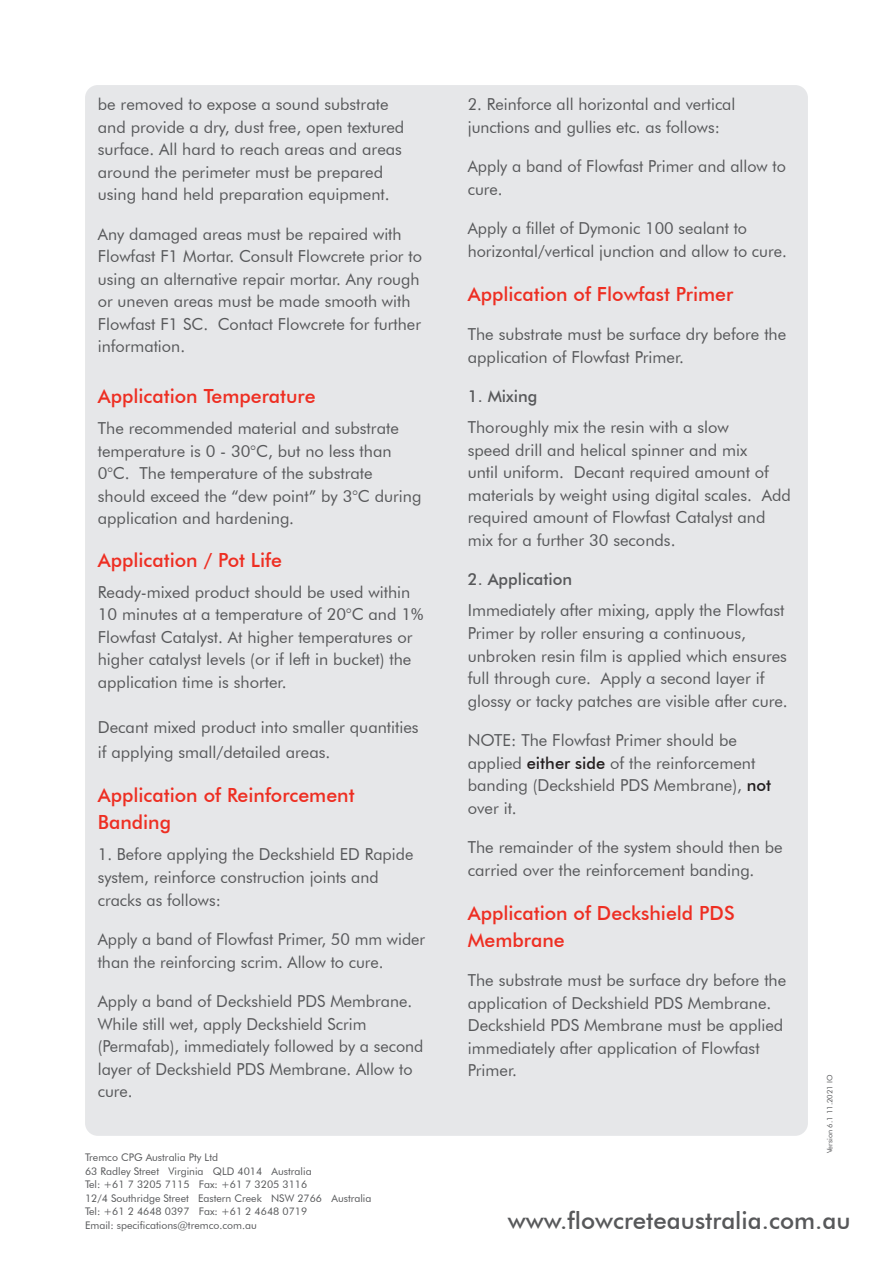
<style>
.page{position:relative;width:893px;height:1263px;background:#fff}
.page>*{position:absolute;margin:0;border:0;box-sizing:border-box;transform-origin:0 0}
.t1{font:500 24px "Futura BT";color:#57585a}
.t2{font:500 19.5px/27px "Futura BT";color:#ee2e22}
.t3{font:16.5px/22.5px "Futura BT";color:#57585a}
.t4{font:500 16.5px "Futura BT";color:#57585a}
.t5{font:10.5px/13.5px "Futura BT";color:#57585a}
.t6{font:7.5px "Futura BT";color:#57585a}
.s1{font-weight:500;color:#231f20}
</style>
<div class="page">
<div style="left:85px;top:85px;width:723px;height:1051px;background:#e6e7e9;border-radius:13px"></div>
<p class="t3" style="left:98px;top:93px;width:308px">be removed to expose a sound substrate and provide a dry, dust free, open textured surface. All hard to reach areas and areas around the perimeter must be prepared using hand held preparation equipment.</p>
<p class="t3" style="left:98px;top:223px;width:326px">Any damaged areas must be repaired with Flowfast F1 Mortar. Consult Flowcrete prior to using an alternative repair mortar. Any rough or uneven areas must be made smooth with Flowfast F1 SC. Contact Flowcrete for further information.</p>
<p class="t2" style="left:98px;top:383px;width:219px">Application Temperature</p>
<p class="t3" style="left:98px;top:417px;width:325px">The recommended material and substrate temperature is 0 - 30°C, but no less than 0°C. The temperature of the substrate should exceed the “dew point” by 3°C during application and hardening.</p>
<p class="t2" style="left:98px;top:546px;width:186px">Application / Pot Life</p>
<p class="t3" style="left:98px;top:581px;width:327px">Ready-mixed product should be used within 10 minutes at a temperature of 20°C and 1% Flowfast Catalyst. At higher temperatures or higher catalyst levels (or if left in bucket) the application time is shorter.</p>
<p class="t3" style="left:98px;top:714px;width:322px;line-height:25.5px">Decant mixed product into smaller quantities if applying small/detailed areas.</p>
<p class="t2" style="left:98px;top:782px;width:258px">Application of Reinforcement<br>Banding</p>
<p class="t3" style="left:98px;top:843px;width:317px">1. Before applying the Deckshield ED Rapide system, reinforce construction joints and cracks as follows:</p>
<p class="t3" style="left:98px;top:928px;width:329px">Apply a band of Flowfast Primer, 50 mm wider than the reinforcing scrim. Allow to cure.</p>
<p class="t3" style="left:98px;top:990px;width:327px">Apply a band of Deckshield PDS Membrane.<br>While still wet, apply Deckshield Scrim (Permafab), immediately followed by a second layer of Deckshield PDS Membrane. Allow to cure.</p>
<p class="t5" style="left:85px;top:1151px;width:288px">Tremco CPG Australia Pty Ltd<br>63 Radley Street Virginia QLD 4014 Australia<br>Tel: +61 7 3205 7115 Fax: +61 7 3205 3116<br>12/4 Southridge Street Eastern Creek NSW 2766 Australia Tel: +61 2 4648 0397 Fax: +61 2 4648 0719<br>Email: specifications@tremco.com.au</p>
<p class="t3" style="left:468px;top:93px;width:269px">2. Reinforce all horizontal and vertical junctions and gullies etc. as follows:</p>
<p class="t3" style="left:468px;top:155px;width:320px">Apply a band of Flowfast Primer and allow to cure.</p>
<p class="t3" style="left:468px;top:217px;width:321px">Apply a fillet of Dymonic 100 sealant to horizontal/vertical junction and allow to cure.</p>
<p class="t2" style="left:468px;top:280px;width:267px">Application of Flowfast Primer</p>
<p class="t3" style="left:468px;top:323px;width:320px">The substrate must be surface dry before the application of Flowfast Primer.</p>
<p class="t4" style="left:468px;top:386px;width:71px">1. Mixing</p>
<p class="t3" style="left:468px;top:416px;width:325px">Thoroughly mix the resin with a slow<br>speed drill and helical spinner and mix<br>until uniform. Decant required amount of materials by weight using digital scales. Add required amount of Flowfast Catalyst and mix for a further 30 seconds.</p>
<p class="t4" style="left:468px;top:570px;width:106px">2. Application</p>
<p class="t3" style="left:468px;top:599px;width:322px">Immediately after mixing, apply the Flowfast Primer by roller ensuring a continuous, unbroken resin film is applied which ensures full through cure. Apply a second layer if glossy or tacky patches are visible after cure.</p>
<p class="t3" style="left:468px;top:729px;width:305px">NOTE: The Flowfast Primer should be applied <span class="s1">either side</span> of the reinforcement banding (Deckshield PDS Membrane), <span class="s1">not </span>over it.</p>
<p class="t3" style="left:468px;top:836px;width:317px">The remainder of the system should then be carried over the reinforcement banding.</p>
<p class="t2" style="left:468px;top:899px;width:268px">Application of Deckshield PDS<br>Membrane</p>
<p class="t3" style="left:468px;top:969px;width:320px">The substrate must be surface dry before the application of Deckshield PDS Membrane.<br>Deckshield PDS Membrane must be applied immediately after application of Flowfast Primer.</p>
<p class="t6" style="left:825px;top:1153px;width:80px;rotate:-90deg">Version 6.1 11.2021 IO</p>
<h1 class="t1" style="left:508px;top:1206px;width:344px">www.flowcreteaustralia.com.au</h1>
</div>
